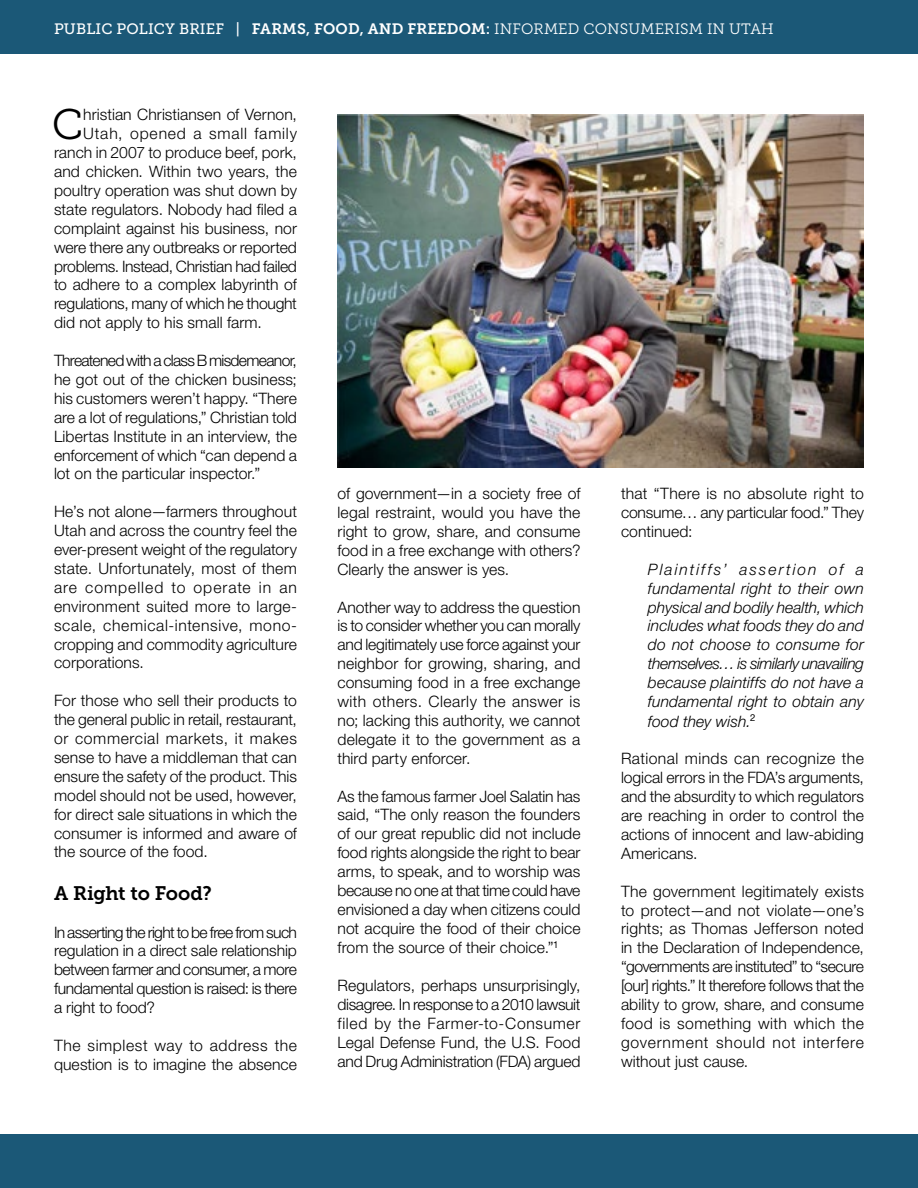
<style>
.page{position:relative;width:918px;height:1188px;background:#fff}
.page>*{position:absolute;margin:0;border:0;box-sizing:border-box;transform-origin:0 0}
.t1{font:42.6px "Museo Slab 300";color:#000}
.t2{font:19.5px "Museo Slab 700";letter-spacing:-.015em;color:#000}
.t3{font:300 15.75px/18.9px "Helvetica Neue LT Pro";letter-spacing:.005em;color:#000;text-align:justify}
.t4{font:italic 300 15.75px/18.9px "Helvetica Neue LT Pro";color:#000;text-align:justify}
.t5{font:300 15.75px "Helvetica Neue LT Pro";letter-spacing:-.02em;color:#000}
.t6{font:300 15.75px "Helvetica Neue LT Pro";letter-spacing:-.015em;color:#000}
.t7{font:300 15.75px "Helvetica Neue LT Pro";letter-spacing:.05em;color:#000}
.t8{font:15px "Museo Slab 300";letter-spacing:.01em;color:#fff}
.s1{font-family:"Museo Slab 500"}
.s2{font-family:"Museo Slab 700"}
</style>
<div class="page">
<div style="left:0;top:1134px;width:918px;height:54px;background:#1b5877"></div>
<div style="left:0;top:0;width:918px;height:54px;background:#1b5877"></div>
<img style="left:338px;top:114px;width:526px;height:354px">
<p class="t8" style="left:54px;top:20px;width:721px"><span class="s1">PUBLIC POLICY BRIEF |</span> <span class="s2">FARMS, FOOD, AND FREEDOM:</span> INFORMED CONSUMERISM IN UTAH</p>
<h1 class="t1" style="left:52px;top:101px;width:33px">C</h1>
<p class="t3" style="left:83px;top:105px;width:215px">hristian Christiansen of Vernon,</p>
<p class="t7" style="left:83px;top:124px;width:215px">Utah, opened a small family</p>
<p class="t3" style="left:54px;top:143px;width:244px">ranch in 2007 to produce beef, pork,</p>
<p class="t3" style="left:54px;top:162px;width:244px">and chicken. Within two years, the</p>
<p class="t3" style="left:54px;top:181px;width:244px">poultry operation was shut down by</p>
<p class="t3" style="left:54px;top:199px;width:244px">state regulators. Nobody had filed a</p>
<p class="t3" style="left:54px;top:218px;width:245px">complaint against his business, nor</p>
<p class="t3" style="left:54px;top:237px;width:245px">were there any outbreaks or reported</p>
<p class="t5" style="left:54px;top:256px;width:245px">problems. Instead, Christian had failed</p>
<p class="t3" style="left:54px;top:275px;width:245px">to adhere to a complex labyrinth of</p>
<p class="t6" style="left:54px;top:294px;width:244px">regulations, many of which he thought</p>
<p class="t3" style="left:54px;top:313px;width:209px">did not apply to his small farm.</p>
<p class="t3" style="left:54px;top:351px;width:245px">Threatened with a class B misdemeanor, he got out of the chicken business; his customers weren’t happy. “There are a lot of regulations,” Christian told Libertas Institute in an interview, the enforcement of which “can depend a lot on the particular inspector.”</p>
<p class="t3" style="left:54px;top:502px;width:245px">He’s not alone—farmers throughout Utah and across the country feel the ever-present weight of the regulatory state. Unfortunately, most of them are compelled to operate in an environment suited more to large&shy;scale, chemical-intensive, mono&shy;cropping and commodity agriculture corporations.</p>
<p class="t3" style="left:54px;top:691px;width:245px">For those who sell their products to the general public in retail, restaurant, or commercial markets, it makes sense to have a middleman that can ensure the safety of the product. This model should not be used, however, for direct sale situations in which the consumer is informed and aware of the source of the food.</p>
<p class="t2" style="left:54px;top:882px;width:159px">A Right to Food?</p>
<p class="t3" style="left:54px;top:922px;width:245px">In asserting the right to be free from such regulation in a direct sale relationship between farmer and consumer, a more fundamental question is raised: is there a right to food?</p>
<p class="t3" style="left:54px;top:1036px;width:245px">The simplest way to address the question is to imagine the absence</p>
<p class="t3" style="left:338px;top:484px;width:245px">of government—in a society free of legal restraint, would you have the right to grow, share, and consume food in a free exchange with others?<br>Clearly the answer is yes.</p>
<p class="t3" style="left:338px;top:597px;width:245px">Another way to address the question is to consider whether you can morally and legitimately use force against your neighbor for growing, sharing, and consuming food in a free exchange with others. Clearly the answer is no; lacking this authority, we cannot delegate it to the government as a third party enforcer.</p>
<p class="t3" style="left:338px;top:786px;width:245px">As the famous farmer Joel Salatin has said, “The only reason the founders of our great republic did not include food rights alongside the right to bear arms, to speak, and to worship was because no one at that time could have envisioned a day when citizens could not acquire the food of their choice from the source of their choice.”<sup>1</sup></p>
<p class="t3" style="left:338px;top:976px;width:245px">Regulators, perhaps unsurprisingly, disagree. In response to a 2010 lawsuit filed by the Farmer-to-Consumer Legal Defense Fund, the U.S. Food and Drug Administration (FDA) argued</p>
<p class="t3" style="left:621px;top:484px;width:245px">that “There is no absolute right to consume… any particular food.” They continued:</p>
<p class="t4" style="left:648px;top:559px;width:218px">Plaintiffs’ assertion of a fundamental right to their own physical and bodily health, which includes what foods they do and do not choose to consume for themselves… is similarly unavailing because plaintiffs do not have a fundamental right to obtain any food they wish.<sup>2</sup></p>
<p class="t3" style="left:621px;top:749px;width:245px">Rational minds can recognize the logical errors in the FDA’s arguments, and the absurdity to which regulators are reaching in order to control the actions of innocent and law-abiding Americans.</p>
<p class="t3" style="left:621px;top:881px;width:245px">The government legitimately exists to protect—and not violate—one’s rights; as Thomas Jefferson noted in the Declaration of Independence, “governments are instituted” to “secure [our] rights.” It therefore follows that the ability to grow, share, and consume food is something with which the government should not interfere without just cause.</p>
</div>
